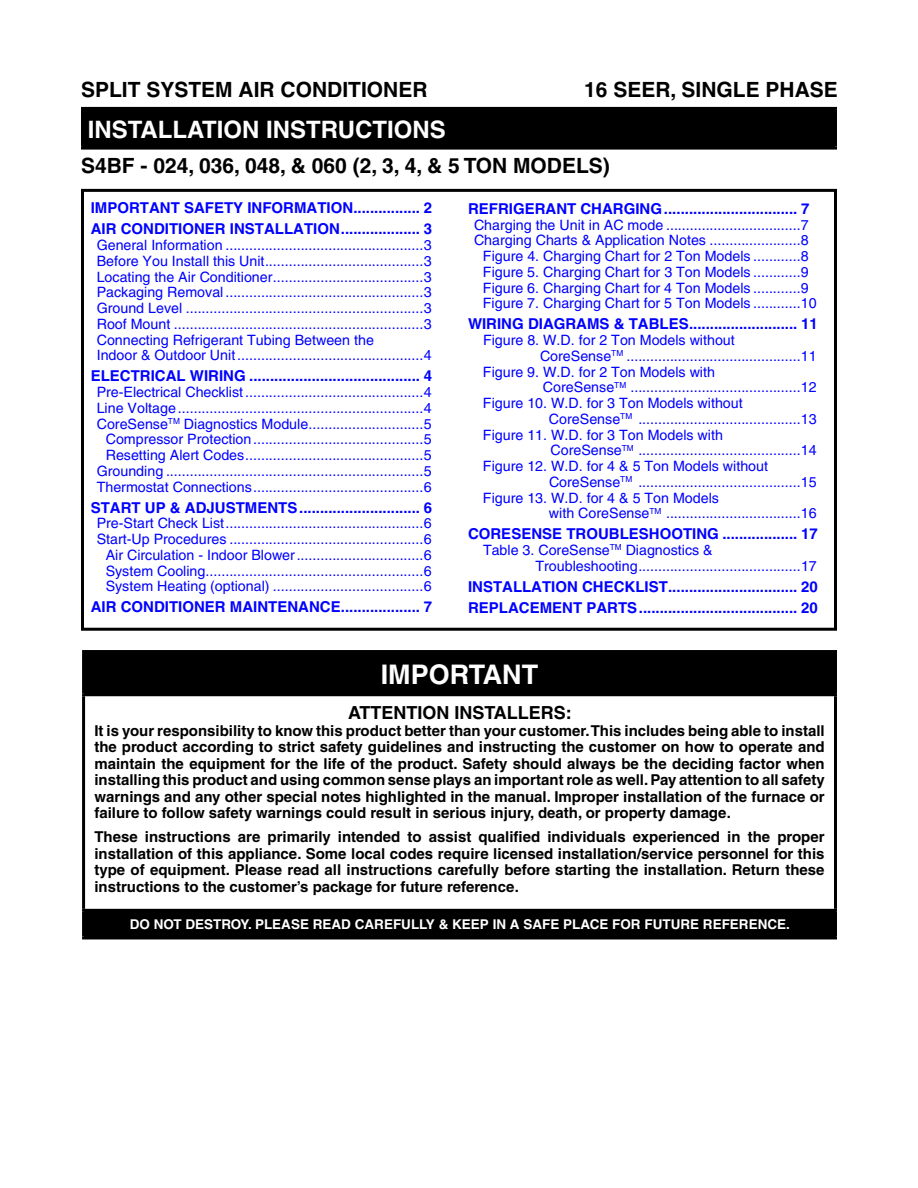
<style>
.page{position:relative;width:918px;height:1188px;background:#fff}
.page>*{position:absolute;margin:0;border:0;box-sizing:border-box;transform-origin:0 0}
.t1{font:700 27px "Helvetica";color:#fff}
.t2{font:700 24px "Helvetica";color:#fff}
.t3{font:700 21px "Helvetica";color:#000}
.t4{font:700 18px "Helvetica";color:#000}
.t5{font:700 15px/16.5px "Helvetica";color:#000;text-align:justify}
.t6{font:700 15px "Helvetica";color:#00f}
.t7{font:14.25px/15.8px "Helvetica";color:#00f}
.t8{font:700 13.5px "Helvetica";color:#fff}
</style>
<div class="page">
<div style="left:81px;top:189px;width:756px;height:442px;border:3px solid #000"></div>
<div style="left:84px;top:652px;width:752px;height:43px;background:#000"></div>
<div style="left:84px;top:910px;width:752px;height:28px;background:#000"></div>
<hr style="left:82px;top:650px;width:755px;height:3px;background:#000">
<hr style="left:82px;top:653px;width:3px;height:40px;background:#000">
<hr style="left:834px;top:653px;width:3px;height:40px;background:#000">
<hr style="left:82px;top:693px;width:755px;height:3px;background:#000">
<hr style="left:82px;top:696px;width:3px;height:213px;background:#000">
<hr style="left:834px;top:696px;width:3px;height:213px;background:#000">
<hr style="left:82px;top:909px;width:755px;height:3px;background:#000">
<hr style="left:82px;top:912px;width:3px;height:24px;background:#000">
<hr style="left:834px;top:912px;width:3px;height:24px;background:#000">
<hr style="left:82px;top:936px;width:755px;height:3px;background:#000">
<div style="left:82px;top:108px;width:754px;height:40px;background:#000"></div>
<hr style="left:81px;top:107px;width:756px;height:3px;background:#000">
<hr style="left:81px;top:110px;width:3px;height:37px;background:#000">
<hr style="left:834px;top:110px;width:3px;height:37px;background:#000">
<hr style="left:81px;top:147px;width:756px;height:3px;background:#000">
<h3 class="t3" style="left:81px;top:77px;width:348px">Split system air conditioner</h3>
<h2 class="t2" style="left:88px;top:114px;width:357px">Installation Instructions</h2>
<h3 class="t3" style="left:584px;top:77px;width:58px">16 SEER</h3>
<h3 class="t3" style="left:671px;top:77px;width:169px">, Single Phase</h3>
<h3 class="t3" style="left:81px;top:153px;width:530px">S4BF - 024, 036, 048, &amp; 060 (2, 3, 4, &amp; 5 Ton Models)</h3>
<p class="t6" style="left:91px;top:199px;width:134px">important SAFETY</p>
<p class="t6" style="left:247px;top:199px;width:36px">IN FORMATION</p>
<p class="t6" style="left:353px;top:199px;width:80px">................ 2</p>
<p class="t6" style="left:91px;top:220px;width:213px">Air conditioner INSTallATION</p>
<p class="t6" style="left:341px;top:220px;width:93px">................... 3</p>
<p class="t7" style="left:97px;top:237px;width:336px">General Information ..................................................3<br>Before You Install this Unit........................................3<br>Locating the Air Conditioner......................................3<br>Packaging Removal ..................................................3<br>Ground Level ............................................................3<br>Roof Mount ...............................................................3<br>Connecting Refrigerant Tubing Between the<br>Indoor &amp; Outdoor Unit...............................................4</p>
<p class="t6" style="left:91px;top:367px;width:11px">ELECTRICAL</p>
<p class="t6" style="left:190px;top:367px;width:24px">WIRING</p>
<p class="t6" style="left:249px;top:367px;width:184px">......................................... 4</p>
<p class="t7" style="left:97px;top:384px;width:336px;text-align:right">Pre-Electrical Checklist .............................................4<br>Line Voltage..............................................................4<br>CoreSense<sup>TM</sup> Diagnostics Module.............................5<br>Compressor Protection...........................................5<br>Resetting Alert Codes.............................................5<br>Grounding .................................................................5<br>Thermostat Connections...........................................6</p>
<p class="t6" style="left:91px;top:498px;width:21px">START</p>
<p class="t6" style="left:145px;top:498px;width:103px">UP &amp; ADJUSTMENT</p>
<p class="t6" style="left:287px;top:498px;width:146px">S............................. 6</p>
<p class="t7" style="left:97px;top:515px;width:336px;text-align:right">Pre-Start Check List..................................................6<br>Start-Up Procedures .................................................6<br>Air Circulation - Indoor Blower................................6<br>System Cooling.......................................................6<br>System Heating (optional) ......................................6</p>
<p class="t6" style="left:91px;top:598px;width:151px">Air conditioner MAINTENANCE</p>
<p class="t6" style="left:341px;top:598px;width:93px">................... 7</p>
<p class="t6" style="left:468px;top:200px;width:343px">Refrigerant Charging................................ 7</p>
<p class="t7" style="left:474px;top:217px;width:336px">Charging the Unit in AC mode ..................................7</p>
<p class="t7" style="left:474px;top:233px;width:336px">Charging Charts &amp; Application Notes .......................8</p>
<p class="t7" style="left:483px;top:248px;width:327px">Figure 4. Charging Chart for 2 Ton Models ............8</p>
<p class="t7" style="left:483px;top:264px;width:327px">Figure 5. Charging Chart for 3 Ton Models ............9</p>
<p class="t7" style="left:483px;top:280px;width:327px">Figure 6. Charging Chart for 4 Ton Models ............9</p>
<p class="t7" style="left:483px;top:296px;width:335px">Figure 7. Charging Chart for 5 Ton Models ............10</p>
<p class="t6" style="left:468px;top:315px;width:351px">Wiring Diagrams &amp; Tables.......................... 11</p>
<p class="t7" style="left:483px;top:332px;width:253px">Figure 8. W.D. for 2 Ton Models without</p>
<p class="t7" style="left:540px;top:348px;width:278px">CoreSense<sup>TM</sup> ............................................11</p>
<p class="t7" style="left:483px;top:364px;width:234px">Figure 9. W.D. for 2 Ton Models with</p>
<p class="t7" style="left:543px;top:380px;width:275px">CoreSense<sup>TM</sup> ...........................................12</p>
<p class="t7" style="left:483px;top:395px;width:261px">Figure 10. W.D. for 3 Ton Models without</p>
<p class="t7" style="left:549px;top:411px;width:269px">CoreSense<sup>TM</sup> .........................................13</p>
<p class="t7" style="left:483px;top:427px;width:241px">Figure 11. W.D. for 3 Ton Models with</p>
<p class="t7" style="left:550px;top:443px;width:268px">CoreSense<sup>TM</sup> .........................................14</p>
<p class="t7" style="left:483px;top:458px;width:287px">Figure 12. W.D. for 4 &amp; 5 Ton Models without</p>
<p class="t7" style="left:549px;top:474px;width:269px">CoreSense<sup>TM</sup> .........................................15</p>
<p class="t7" style="left:483px;top:490px;width:238px">Figure 13. W.D. for 4 &amp; 5 Ton Models</p>
<p class="t7" style="left:549px;top:506px;width:269px">with CoreSense<sup>TM</sup> ..................................16</p>
<p class="t6" style="left:468px;top:525px;width:351px">CoRESENSE Troubleshooting .................. 17</p>
<p class="t7" style="left:535px;top:542px;width:283px;text-indent:-52px">Table 3. CoreSense<sup>TM</sup> Diagnostics &amp;<br>Troubleshooting.........................................17</p>
<p class="t6" style="left:468px;top:578px;width:36px">INSTALLATION</p>
<p class="t6" style="left:582px;top:578px;width:12px">CHEC</p>
<p class="t6" style="left:625px;top:578px;width:195px">KLIST............................... 20</p>
<p class="t6" style="left:468px;top:599px;width:12px">REPLACEMENT</p>
<p class="t6" style="left:586px;top:599px;width:11px">PART</p>
<p class="t6" style="left:627px;top:599px;width:192px">S...................................... 20</p>
<h1 class="t1" style="left:381px;top:658px;width:19px">IMPORTANT</h1>
<p class="t4" style="left:348px;top:702px;width:13px">ATTENTION</p>
<p class="t4" style="left:454px;top:702px;width:43px">INSTALLER</p>
<p class="t4" style="left:554px;top:702px;width:19px">S:</p>
<p class="t5" style="left:94px;top:722px;width:732px">It is your responsibility to know this product better than your customer. This includes being able to install the product according to strict safety guidelines and instructing the customer on how to operate and maintain the equipment for the life of the product. Safety should always be the deciding factor when installing this product and using common sense plays an important role as well. Pay attention to all safety warnings and any other special notes highlighted in the manual. Improper installation of the furnace or failure to follow safety warnings could result in serious injury, death, or property damage.</p>
<p class="t5" style="left:94px;top:829px;width:732px">These instructions are primarily intended to assist qualified individuals experienced in the proper installation of this appliance. Some local codes require licensed installation/service personnel for this type of equipment. Please read all instructions carefully before starting the installation. Return these instructions to the customer’s package for future reference.</p>
<p class="t8" style="left:130px;top:916px;width:34px">DO NOT</p>
<p class="t8" style="left:185px;top:916px;width:38px">DESTROY</p>
<p class="t8" style="left:248px;top:916px;width:17px">. PLEA</p>
<p class="t8" style="left:291px;top:916px;width:32px">SE READ</p>
<p class="t8" style="left:355px;top:916px;width:11px">CARE</p>
<p class="t8" style="left:393px;top:916px;width:27px">FULLY</p>
<p class="t8" style="left:439px;top:916px;width:33px">&amp; KEEP</p>
<p class="t8" style="left:493px;top:916px;width:81px">IN A SAFE PLACE</p>
<p class="t8" style="left:612px;top:916px;width:128px">FOR FUTURE REFERENCE</p>
<p class="t8" style="left:786px;top:916px;width:5px">.</p>
</div>
